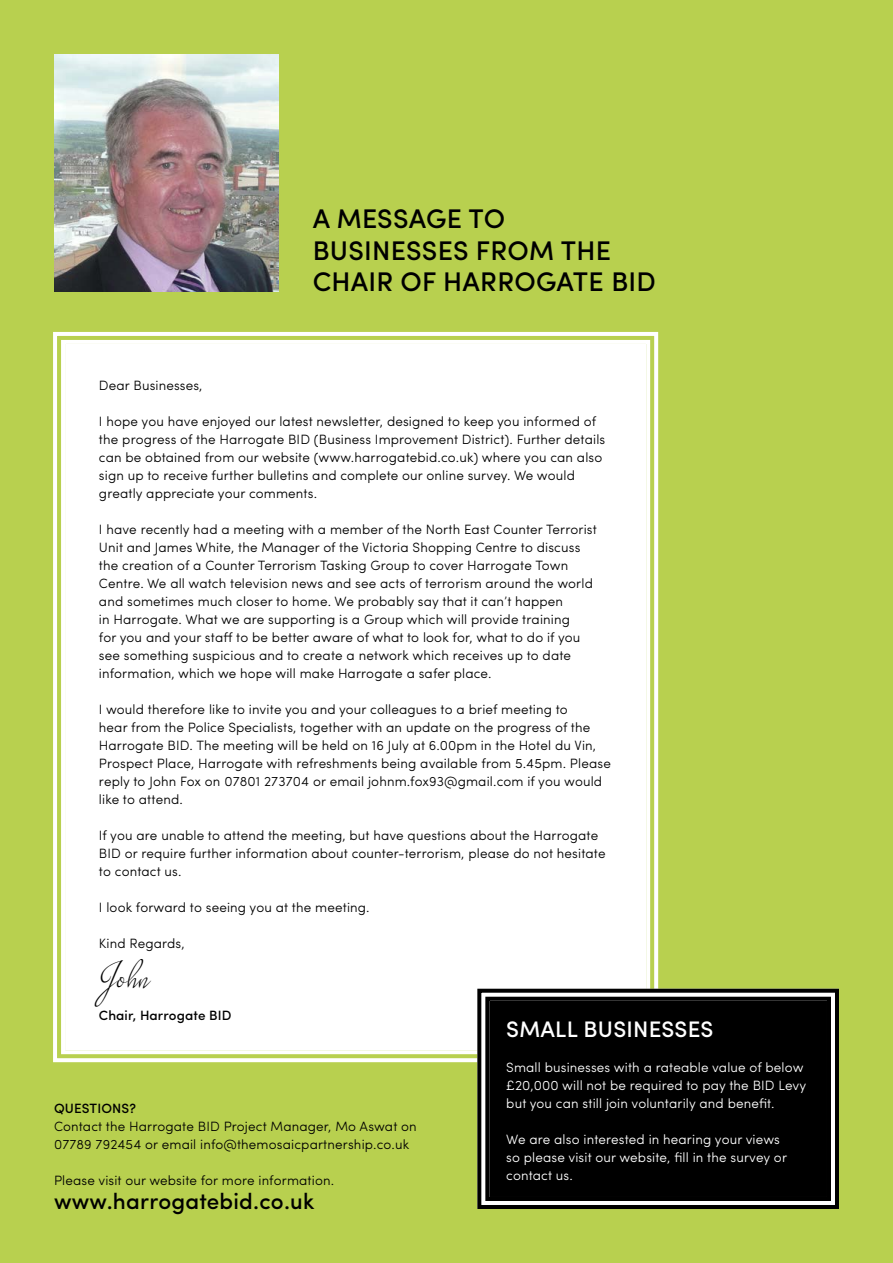
<style>
.page{position:relative;width:893px;height:1263px;background:#b8d04f}
.page>*{position:absolute;margin:0;border:0;box-sizing:border-box;transform-origin:0 0}
.t1{font:39px "Lush Script";color:#000}
.t2{font:500 27px/31.5px "Sofia Pro";letter-spacing:.01em;color:#000}
.t3{font:500 22.5px "Sofia Pro";letter-spacing:.01em;color:#000}
.t4{font:500 22.5px "Sofia Pro";letter-spacing:.01em;color:#fff}
.t5{font:300 13.5px/18px "Sofia Pro";letter-spacing:.01em;color:#000}
.t6{font:300 13.5px/18px "Sofia Pro";letter-spacing:.01em;color:#fff}
.t7{font:500 13.5px "Sofia Pro";letter-spacing:.01em;color:#000}
</style>
<div class="page">
<div style="left:53px;top:332px;width:606px;height:731px;background:#fff"></div>
<div style="left:61px;top:340px;width:589px;height:714px;border:4px solid #fff"></div>
<img style="left:54px;top:54px;width:225px;height:237px">
<svg style="left:475px;top:987px;width:364px;height:222px;background:#111110"></svg>
<div style="left:485px;top:997px;width:346px;height:204px;border:4px solid #000"></div>
<h2 class="t2" style="left:313px;top:201px;width:345px">A MESSAGE TO<br>BUSINESSES FROM THE<br>CHAIR OF HARROGATE BID</h2>
<p class="t5" style="left:99px;top:375px;width:105px">Dear Businesses,</p>
<p class="t5" style="left:99px;top:411px;width:508px">I hope you have enjoyed our latest newsletter, designed to keep you informed of the progress of the Harrogate BID (Business Improvement District). Further details can be obtained from our website (www.harrogatebid.co.uk) where you can also sign up to receive further bulletins and complete our online survey. We would greatly appreciate your comments.</p>
<p class="t5" style="left:99px;top:519px;width:499px">I have recently had a meeting with a member of the North East Counter Terrorist Unit and James White, the Manager of the Victoria Shopping Centre to discuss the creation of a Counter Terrorism Tasking Group to cover Harrogate Town Centre. We all watch television news and see acts of terrorism around the world and sometimes much closer to home. We probably say that it can’t happen<br>in Harrogate. What we are supporting is a Group which will provide training<br>for you and your staff to be better aware of what to look for, what to do if you see something suspicious and to create a network which receives up to date information, which we hope will make Harrogate a safer place.</p>
<p class="t5" style="left:99px;top:699px;width:513px">I would therefore like to invite you and your colleagues to a brief meeting to<br>hear from the Police Specialists, together with an update on the progress of the Harrogate BID. The meeting will be held on 16 July at 6.00pm in the Hotel du Vin, Prospect Place, Harrogate with refreshments being available from 5.45pm. Please reply to John Fox on 07801 273704 or email johnm.fox93@gmail.com if you would like to attend.</p>
<p class="t5" style="left:99px;top:825px;width:508px">If you are unable to attend the meeting, but have questions about the Harrogate<br>BID or require further information about counter-terrorism, please do not hesitate to contact us.</p>
<p class="t5" style="left:99px;top:897px;width:272px">I look forward to seeing you at the meeting.</p>
<p class="t5" style="left:99px;top:933px;width:87px">Kind Regards,</p>
<h1 class="t1" style="left:99px;top:950px;width:53px">John</h1>
<p class="t7" style="left:99px;top:1005px;width:134px">Chair, Harrogate BID</p>
<h3 class="t4" style="left:506px;top:1013px;width:209px">SMALL BUSINESSES</h3>
<p class="t6" style="left:506px;top:1057px;width:302px">Small businesses with a rateable value of below £20,000 will not be required to pay the BID Levy but you can still join voluntarily and benefit.</p>
<p class="t6" style="left:506px;top:1129px;width:282px">We are also interested in hearing your views so please visit our website, fill in the survey or contact us.</p>
<p class="t7" style="left:54px;top:1098px;width:84px">QUESTIONS?</p>
<p class="t5" style="left:54px;top:1116px;width:364px">Contact the Harrogate BID Project Manager, Mo Aswat on<br>07789 792454 or email info@themosaicpartnership.co.uk</p>
<p class="t5" style="left:54px;top:1170px;width:282px">Please visit our website for more information.</p>
<h3 class="t3" style="left:54px;top:1184px;width:262px">www.harrogatebid.co.uk</h3>
</div>
